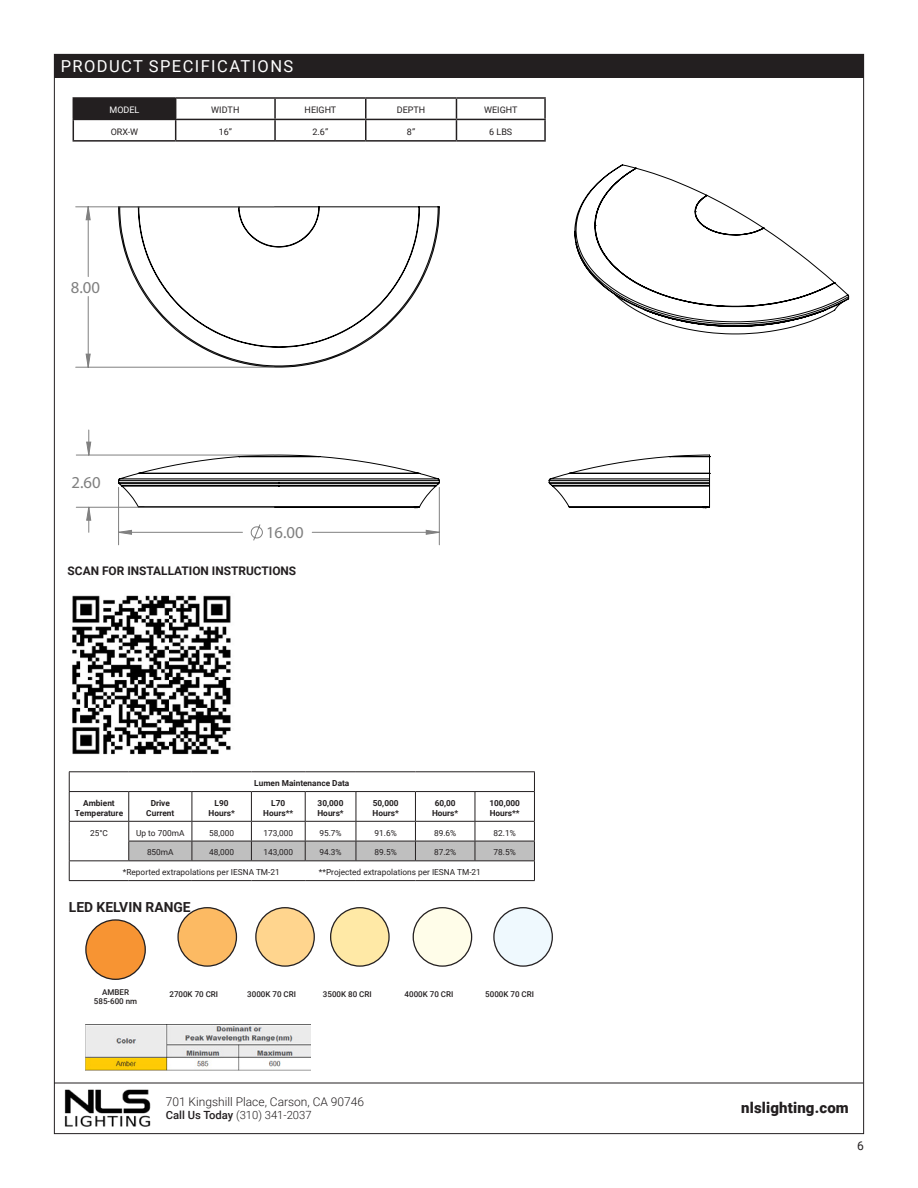
<style>
.page{position:relative;width:918px;height:1188px;background:#fff}
.page>*{position:absolute;margin:0;border:0;box-sizing:border-box;transform-origin:0 0}
.t1{font:16.65px "Century Gothic";color:#808080}
.t2{font:16.5px "Roboto";letter-spacing:.085em;color:#fff}
.t3{font:900 15px "Roboto";letter-spacing:.01em;color:#231f20}
.t4{font:700 13.8px "Roboto";color:#231f20}
.t5{font:300 12px "Roboto";color:#231f20}
.t6{font:12px "Roboto";color:#231f20}
.t7{font:700 11.85px "Roboto";color:#231f20}
.t8{font:300 11.25px "Roboto";color:#231f20}
.t9{font:9px "Roboto";color:#231f20}
.t10{font:9px "Roboto";color:#fff}
.t11{font:8.25px "Roboto";color:#231f20}
.t12{font:700 8.25px/9.9px "Roboto";color:#231f20;text-align:center}
.t13{font:500 7.95px "Roboto";color:#231f20}
.s1{font-weight:500}
</style>
<div class="page">
<img style="left:64px;top:1089px;width:87px;height:38px">
<hr style="left:54px;top:1083px;width:809px;height:1px;background:#231f20">
<div style="left:54px;top:54px;width:810px;height:24px;background:#231f20"></div>
<img style="left:72px;top:595px;width:159px;height:160px">
<svg style="left:117px;top:454px;width:323px;height:56px"></svg>
<svg style="left:118px;top:206px;width:322px;height:162px"></svg>
<svg style="left:548px;top:454px;width:163px;height:55px"></svg>
<svg style="left:574px;top:164px;width:276px;height:171px"></svg>
<hr style="left:76px;top:507px;width:198px;height:1px;background:#808080">
<hr style="left:76px;top:455px;width:198px;height:1px;background:#808080">
<hr style="left:76px;top:206px;width:198px;height:1px;background:#808080">
<hr style="left:76px;top:367px;width:198px;height:1px;background:#808080">
<hr style="left:118px;top:487px;width:1px;height:58px;background:#808080">
<hr style="left:439px;top:487px;width:1px;height:58px;background:#808080">
<svg style="left:85px;top:206px;width:7px;height:326px"></svg>
<svg style="left:119px;top:524px;width:321px;height:17px"></svg>
<div style="left:73px;top:98px;width:103px;height:21px;background:#231f20"></div>
<hr style="left:274px;top:99px;width:2px;height:20px;background:#231f20">
<hr style="left:365px;top:99px;width:2px;height:20px;background:#231f20">
<hr style="left:544px;top:99px;width:2px;height:20px;background:#231f20">
<hr style="left:73px;top:119px;width:103px;height:1px;background:#231f20">
<hr style="left:176px;top:119px;width:99px;height:1px;background:#231f20">
<svg style="left:175px;top:120px;width:1px;height:20px"></svg>
<hr style="left:275px;top:119px;width:91px;height:1px;background:#231f20">
<hr style="left:274px;top:120px;width:2px;height:20px;background:#231f20">
<hr style="left:366px;top:119px;width:90px;height:1px;background:#231f20">
<hr style="left:365px;top:120px;width:2px;height:20px;background:#231f20">
<hr style="left:456px;top:119px;width:90px;height:1px;background:#231f20">
<svg style="left:456px;top:99px;width:1px;height:41px"></svg>
<hr style="left:544px;top:120px;width:2px;height:20px;background:#231f20">
<hr style="left:73px;top:140px;width:103px;height:2px;background:#231f20">
<hr style="left:176px;top:140px;width:99px;height:2px;background:#231f20">
<hr style="left:275px;top:140px;width:91px;height:2px;background:#231f20">
<hr style="left:366px;top:140px;width:90px;height:2px;background:#231f20">
<hr style="left:456px;top:140px;width:90px;height:2px;background:#231f20">
<hr style="left:73px;top:97px;width:103px;height:2px;background:#231f20">
<hr style="left:176px;top:97px;width:99px;height:2px;background:#231f20">
<hr style="left:275px;top:97px;width:91px;height:2px;background:#231f20">
<hr style="left:366px;top:97px;width:90px;height:2px;background:#231f20">
<hr style="left:456px;top:97px;width:90px;height:2px;background:#231f20">
<svg style="left:73px;top:120px;width:1px;height:20px"></svg>
<hr style="left:69px;top:771px;width:60px;height:1px;background:#231f20">
<hr style="left:129px;top:771px;width:63px;height:1px;background:#231f20">
<hr style="left:192px;top:771px;width:59px;height:1px;background:#231f20">
<hr style="left:251px;top:771px;width:54px;height:1px;background:#231f20">
<hr style="left:305px;top:771px;width:51px;height:1px;background:#231f20">
<hr style="left:356px;top:771px;width:59px;height:1px;background:#231f20">
<hr style="left:415px;top:771px;width:60px;height:1px;background:#231f20">
<hr style="left:475px;top:771px;width:60px;height:1px;background:#231f20">
<hr style="left:69px;top:791px;width:60px;height:1px;background:#231f20">
<hr style="left:69px;top:821px;width:60px;height:1px;background:#231f20">
<hr style="left:69px;top:860px;width:60px;height:1px;background:#231f20">
<svg style="left:69px;top:772px;width:1px;height:108px"></svg>
<svg style="left:128px;top:772px;width:407px;height:108px"></svg>
<hr style="left:69px;top:880px;width:60px;height:1px;background:#231f20">
<hr style="left:129px;top:880px;width:63px;height:1px;background:#231f20">
<hr style="left:192px;top:880px;width:59px;height:1px;background:#231f20">
<hr style="left:251px;top:880px;width:54px;height:1px;background:#231f20">
<hr style="left:305px;top:880px;width:51px;height:1px;background:#231f20">
<hr style="left:356px;top:880px;width:59px;height:1px;background:#231f20">
<hr style="left:415px;top:880px;width:60px;height:1px;background:#231f20">
<hr style="left:475px;top:880px;width:60px;height:1px;background:#231f20">
<div style="left:178px;top:908px;width:58px;height:58px;background:#fcba63;border-radius:50%"></div>
<div style="left:177px;top:907px;width:60px;height:60px;border:1px solid #231f20;border-radius:50%"></div>
<div style="left:256px;top:908px;width:58px;height:58px;background:#ffd58e;border-radius:50%"></div>
<div style="left:255px;top:907px;width:60px;height:60px;border:1px solid #231f20;border-radius:50%"></div>
<div style="left:331px;top:908px;width:58px;height:58px;background:#ffe9a6;border-radius:50%"></div>
<div style="left:330px;top:907px;width:60px;height:60px;border:1px solid #231f20;border-radius:50%"></div>
<div style="left:413px;top:908px;width:59px;height:58px;background:#fffde9;border-radius:50%"></div>
<div style="left:413px;top:907px;width:59px;height:60px;border:1px solid #231f20;border-radius:50%"></div>
<div style="left:494px;top:908px;width:58px;height:58px;background:#eff9fe;border-radius:50%"></div>
<div style="left:493px;top:907px;width:60px;height:60px;border:1px solid #231f20;border-radius:50%"></div>
<div style="left:86px;top:920px;width:59px;height:59px;background:#f79433;border-radius:50%"></div>
<div style="left:85px;top:919px;width:61px;height:61px;border:1px solid #231f20;border-radius:50%"></div>
<img style="left:85px;top:1024px;width:226px;height:47px">
<h2 class="t2" style="left:61px;top:55px;width:234px">PRODUCT SPECIFICATIONS</h2>
<p class="t10" style="left:110px;top:104px;width:31px">MODEL</p>
<p class="t9" style="left:211px;top:104px;width:30px">WIDTH</p>
<p class="t9" style="left:305px;top:104px;width:33px">HEIGHT</p>
<p class="t9" style="left:397px;top:104px;width:30px">DEPTH</p>
<p class="t9" style="left:484px;top:104px;width:35px">WEIGHT</p>
<p class="t9" style="left:111px;top:125px;width:29px">ORX-W</p>
<p class="t9" style="left:219px;top:125px;width:15px">16”</p>
<p class="t9" style="left:313px;top:125px;width:17px">2.6”</p>
<p class="t9" style="left:407px;top:125px;width:10px">8”</p>
<p class="t9" style="left:489px;top:125px;width:25px">6 LBS</p>
<h1 class="t1" style="left:71px;top:277px;width:31px">8.00</h1>
<h1 class="t1" style="left:72px;top:472px;width:31px">2.60</h1>
<h1 class="t1" style="left:266px;top:523px;width:39px">16.00</h1>
<h3 class="t7" style="left:68px;top:563px;width:230px">SCAN FOR INSTALLATION INSTRUCTIONS</h3>
<p class="t12" style="left:254px;top:778px;width:97px">Lumen Maintenance Data</p>
<p class="t12" style="left:75px;top:798px;width:50px">Ambient<br>Temperature</p>
<p class="t12" style="left:146px;top:798px;width:30px">Drive<br>Current</p>
<p class="t12" style="left:209px;top:798px;width:28px">L90<br>Hours*</p>
<p class="t12" style="left:263px;top:798px;width:32px">L70<br>Hours**</p>
<p class="t12" style="left:317px;top:798px;width:28px;text-align:left">30,000<br>Hours*</p>
<p class="t12" style="left:373px;top:798px;width:28px;text-align:left">50,000<br>Hours*</p>
<p class="t12" style="left:432px;top:798px;width:28px">60,00<br>Hours*</p>
<p class="t12" style="left:489px;top:798px;width:32px;text-align:left">100,000<br>Hours**</p>
<p class="t11" style="left:90px;top:827px;width:19px">25°C</p>
<p class="t11" style="left:136px;top:827px;width:50px">Up to 700mA</p>
<p class="t11" style="left:209px;top:827px;width:26px">58,000</p>
<p class="t11" style="left:264px;top:827px;width:31px">173,000</p>
<p class="t11" style="left:319px;top:827px;width:24px">95.7%</p>
<p class="t11" style="left:375px;top:827px;width:24px">91.6%</p>
<p class="t11" style="left:434px;top:827px;width:24px">89.6%</p>
<p class="t11" style="left:494px;top:827px;width:24px">82.1%</p>
<p class="t11" style="left:147px;top:847px;width:28px">850mA</p>
<p class="t11" style="left:209px;top:847px;width:26px">48,000</p>
<p class="t11" style="left:264px;top:847px;width:31px">143,000</p>
<p class="t11" style="left:319px;top:847px;width:24px">94.3%</p>
<p class="t11" style="left:375px;top:847px;width:24px">89.5%</p>
<p class="t11" style="left:434px;top:847px;width:24px">87.2%</p>
<p class="t11" style="left:494px;top:847px;width:24px">78.5%</p>
<p class="t11" style="left:123px;top:866px;width:158px">*Reported extrapolations per IESNA TM-21</p>
<p class="t11" style="left:319px;top:866px;width:164px">**Projected extrapolations per IESNA TM-21</p>
<h3 class="t4" style="left:69px;top:898px;width:123px">LED KELVIN RANGE</h3>
<p class="t13" style="left:102px;top:986px;width:28px">AMBER</p>
<p class="t13" style="left:169px;top:989px;width:50px">2700K 70 CRI</p>
<p class="t13" style="left:247px;top:989px;width:50px">3000K 70 CRI</p>
<p class="t13" style="left:323px;top:989px;width:50px">3500K 80 CRI</p>
<p class="t13" style="left:405px;top:989px;width:50px">4000K 70 CRI</p>
<p class="t13" style="left:485px;top:989px;width:50px">5000K 70 CRI</p>
<p class="t13" style="left:94px;top:996px;width:45px">585-600 nm</p>
<h3 class="t5" style="left:166px;top:1093px;width:200px">701 Kingshill Place, Carson, CA 90746</h3>
<h3 class="t8" style="left:166px;top:1107px;width:147px"><span class="s1">Call Us Today</span> (310) 341-2037</h3>
<h3 class="t3" style="left:741px;top:1097px;width:109px">nlslighting.com</h3>
<h3 class="t6" style="left:857px;top:1138px;width:8px">6</h3>
</div>
